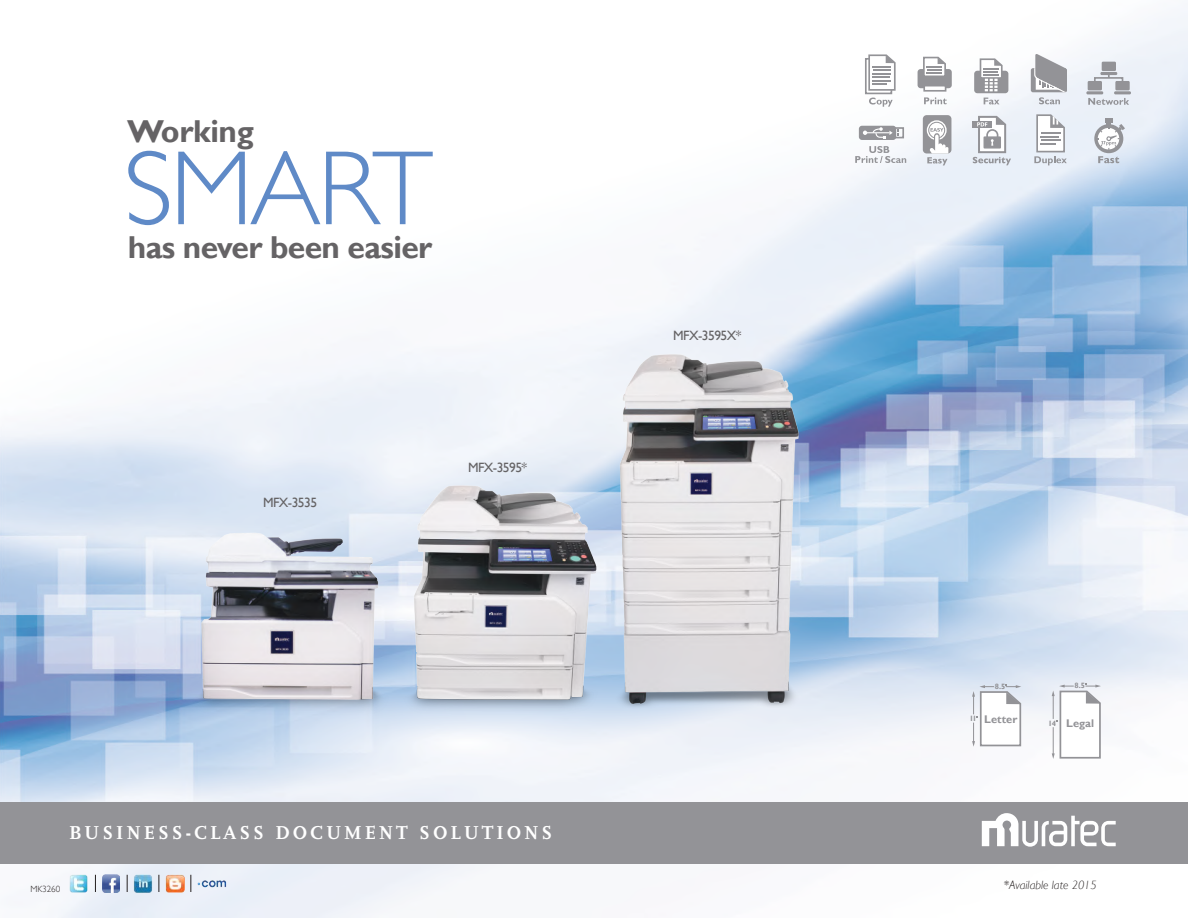
<style>
.page{position:relative;width:1188px;height:918px;background:#fff}
.page>*{position:absolute;margin:0;border:0;box-sizing:border-box;transform-origin:0 0}
.t1{font:300 106.35px "Gill Sans";letter-spacing:-.03em;color:#5f8ac7}
.t2{font:700 31.65px "Gill Sans";letter-spacing:-.02em;color:#656365}
.t3{font:700 19.5px "Scala";letter-spacing:.15em;color:#fff}
.t4{font:13.5px "Gill Sans";letter-spacing:-.04em;color:#656365}
.t5{font:italic 300 12px "Gill Sans";color:#241f1f}
.t6{font:700 11.1px "Gill Sans";color:#939397}
.t7{font:300 9px "Gill Sans";color:#241f1f}
.t8{font:700 7.65px "Gill Sans";color:#939397}
</style>
<div class="page">
<img style="left:0;top:11px;width:1188px;height:907px">
<div style="left:0;top:802px;width:1188px;height:62px;background:#939397"></div>
<svg style="left:982px;top:813px;width:134px;height:34px"></svg>
<svg style="left:865px;top:54px;width:31px;height:53px"></svg>
<div style="left:974px;top:71px;width:34px;height:22px;background:#939397;border-radius:3px"></div>
<svg style="left:979px;top:58px;width:24px;height:33px"></svg>
<svg style="left:984px;top:98px;width:15px;height:6px"></svg>
<div style="left:972px;top:121px;width:20px;height:7px;background:#939397"></div>
<svg style="left:973px;top:116px;width:38px;height:49px"></svg>
<div style="left:918px;top:69px;width:34px;height:19px;background:#939397;border-radius:3px"></div>
<svg style="left:922px;top:57px;width:25px;height:19px"></svg>
<svg style="left:923px;top:86px;width:23px;height:6px"></svg>
<svg style="left:924px;top:97px;width:23px;height:7px"></svg>
<div style="left:1031px;top:68px;width:36px;height:24px;background:#939397;border-radius:2px"></div>
<svg style="left:1034px;top:54px;width:33px;height:50px"></svg>
<div style="left:1088px;top:81px;width:14px;height:9px;background:#939397"></div>
<hr style="left:1086px;top:91px;width:17px;height:3px;background:#939397">
<div style="left:1115px;top:81px;width:15px;height:9px;background:#939397"></div>
<hr style="left:1114px;top:91px;width:17px;height:3px;background:#939397">
<div style="left:1102px;top:62px;width:14px;height:9px;background:#939397"></div>
<hr style="left:1100px;top:72px;width:17px;height:3px;background:#939397">
<div style="left:1094px;top:77px;width:29px;height:5px;border:2px solid #939397"></div>
<svg style="left:1088px;top:98px;width:41px;height:7px"></svg>
<svg style="left:1034px;top:114px;width:33px;height:51px"></svg>
<div style="left:859px;top:126px;width:37px;height:14px;background:#939397;border-radius:3px"></div>
<div style="left:891px;top:127px;width:13px;height:11px;border:2px solid #939397"></div>
<svg style="left:863px;top:127px;width:36px;height:12px"></svg>
<svg style="left:855px;top:146px;width:51px;height:17px"></svg>
<div style="left:923px;top:115px;width:28px;height:38px;background:#939397;border-radius:4px"></div>
<div style="left:927px;top:120px;width:20px;height:20px;border:1px solid #fff;border-radius:50%"></div>
<div style="left:929px;top:123px;width:15px;height:15px;background:#fff;border-radius:50%"></div>
<svg style="left:927px;top:128px;width:21px;height:37px"></svg>
<svg style="left:1094px;top:124px;width:29px;height:29px"></svg>
<svg style="left:1098px;top:156px;width:21px;height:7px"></svg>
<svg style="left:1097px;top:118px;width:28px;height:32px"></svg>
<svg style="left:972px;top:684px;width:50px;height:63px"></svg>
<svg style="left:1052px;top:683px;width:50px;height:76px"></svg>
<img style="left:103px;top:875px;width:17px;height:17px">
<img style="left:166px;top:874px;width:18px;height:18px">
<img style="left:134px;top:875px;width:18px;height:18px">
<img style="left:69px;top:873px;width:20px;height:21px">
<img style="left:197px;top:879px;width:30px;height:9px">
<svg style="left:95px;top:875px;width:1px;height:17px"></svg>
<svg style="left:127px;top:875px;width:1px;height:17px"></svg>
<svg style="left:159px;top:875px;width:1px;height:17px"></svg>
<svg style="left:191px;top:875px;width:1px;height:17px"></svg>
<img style="left:571px;top:341px;width:265px;height:373px">
<img style="left:396px;top:472px;width:208px;height:244px">
<img style="left:167px;top:522px;width:260px;height:203px">
<h2 class="t2" style="left:127px;top:112px;width:128px">Working</h2>
<h1 class="t1" style="left:123px;top:128px;width:311px">SMART</h1>
<h2 class="t2" style="left:128px;top:228px;width:306px">has never been easier</h2>
<p class="t4" style="left:263px;top:494px;width:56px">MFX-3535</p>
<p class="t4" style="left:468px;top:460px;width:61px">MFX-3595*</p>
<p class="t4" style="left:673px;top:328px;width:70px">MFX-3595X*</p>
<p class="t3" style="left:69px;top:822px;width:485px">BUSINESS-CLASS DOCUMENT S OLUTIONS</p>
<p class="t7" style="left:30px;top:884px;width:31px">MK3260</p>
<p class="t8" style="left:995px;top:682px;width:12px">8.5</p>
<p class="t8" style="left:970px;top:714px;width:9px">11</p>
<p class="t6" style="left:984px;top:712px;width:35px">Letter</p>
<p class="t8" style="left:1075px;top:681px;width:12px">8.5</p>
<p class="t8" style="left:1048px;top:718px;width:9px">14</p>
<p class="t6" style="left:1066px;top:717px;width:29px">Legal</p>
<p class="t5" style="left:1004px;top:879px;width:95px">*Available late 2015</p>
</div>
